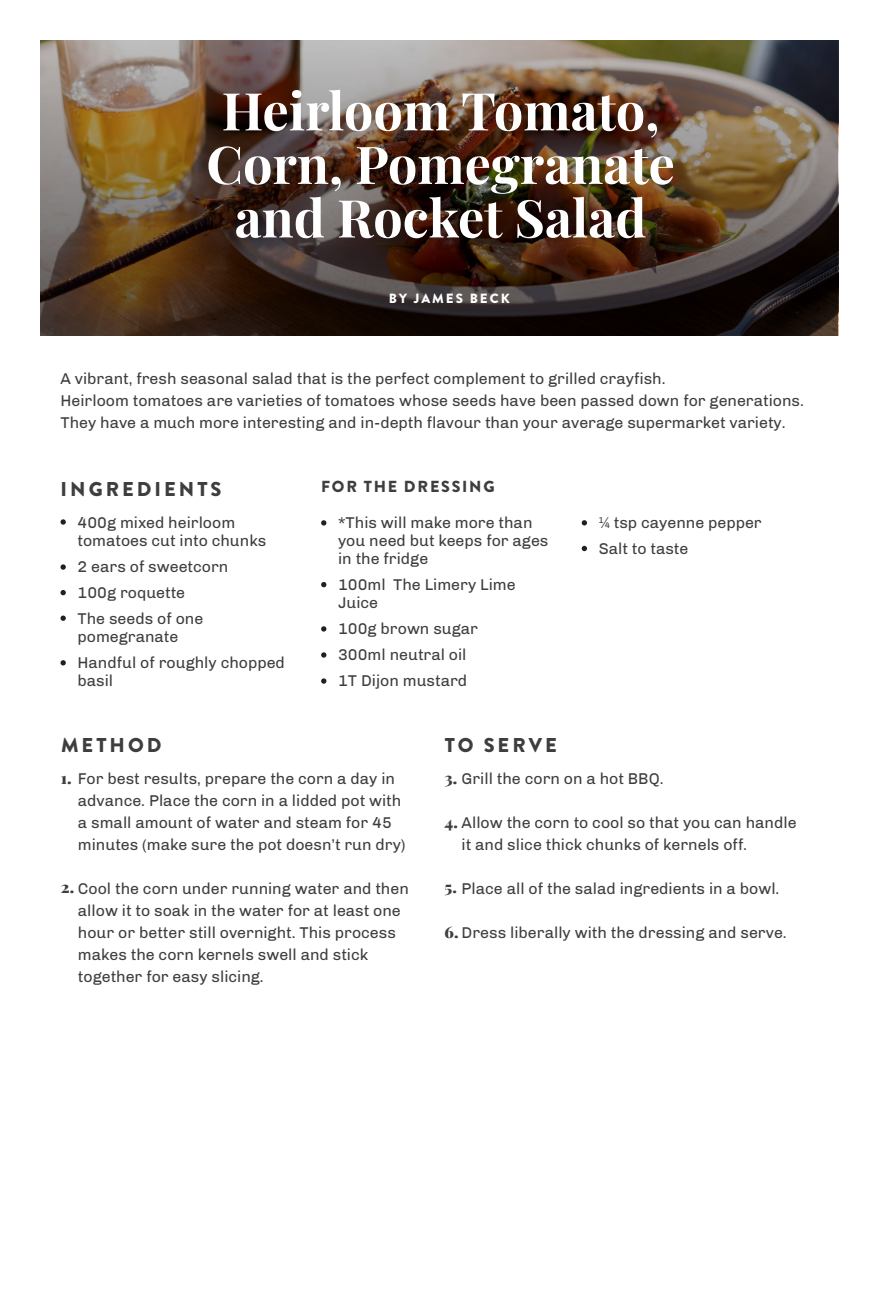
<style>
.page{position:relative;width:879px;height:1304px;background:#fff}
.page>*{position:absolute;margin:0;border:0;box-sizing:border-box;transform-origin:0 0}
.t1{font:700 52.2px/53.6px "Playfair Display";color:#fff;text-align:center}
.t2{font:900 20px "Brandon Grotesque";letter-spacing:.15em;color:#3e3e3f}
.t3{font:16px/22px "Chivo";color:#3e3e3f}
.t4{font:900 16px "Brandon Grotesque";letter-spacing:.11em;color:#3e3e3f}
.t5{font:900 13.4px "Brandon Grotesque";letter-spacing:.15em;color:#fff}
.s1{font-family:"Playfair Display";font-weight:900}
</style>
<div class="page">
<img style="left:41px;top:40px;width:797px;height:296px">
<svg style="left:60px;top:660px;width:6px;height:5px"></svg>
<svg style="left:321px;top:520px;width:5px;height:6px"></svg>
<svg style="left:321px;top:626px;width:5px;height:6px"></svg>
<svg style="left:321px;top:652px;width:5px;height:6px"></svg>
<svg style="left:321px;top:582px;width:5px;height:5px"></svg>
<svg style="left:60px;top:519px;width:6px;height:6px"></svg>
<svg style="left:60px;top:590px;width:6px;height:5px"></svg>
<svg style="left:60px;top:616px;width:6px;height:5px"></svg>
<svg style="left:60px;top:564px;width:6px;height:6px"></svg>
<svg style="left:321px;top:678px;width:5px;height:6px"></svg>
<svg style="left:582px;top:520px;width:5px;height:5px"></svg>
<svg style="left:582px;top:546px;width:5px;height:5px"></svg>
<p class="t1" style="left:206px;top:80px;width:470px">Heirloom Tomato,<br>Corn, Pomegranate and Rocket Salad</p>
<p class="t5" style="left:389px;top:289px;width:122px">BY JAMES BECK</p>
<p class="t3" style="left:60px;top:367px;width:606px">A vibrant, fresh seasonal salad that is the perfect complement to grilled crayfish.</p>
<p class="t3" style="left:60px;top:389px;width:745px">Heirloom tomatoes are varieties of tomatoes whose seeds have been passed down for generations.<br>They have a much more interesting and in-depth flavour than your average supermarket variety.</p>
<p class="t2" style="left:61px;top:475px;width:162px">INGREDIENTS</p>
<p class="t3" style="left:77px;top:514px;width:190px;line-height:18px">400g mixed heirloom tomatoes cut into chunks</p>
<p class="t3" style="left:77px;top:556px;width:152px">2 ears of sweetcorn</p>
<p class="t3" style="left:77px;top:582px;width:109px">100g roquette</p>
<p class="t3" style="left:77px;top:610px;width:127px;line-height:18px">The seeds of one pomegranate</p>
<p class="t3" style="left:77px;top:654px;width:209px;line-height:18px">Handful of roughly chopped basil</p>
<p class="t4" style="left:321px;top:475px;width:175px">FOR THE DRESSING</p>
<p class="t3" style="left:338px;top:514px;width:212px;line-height:18px">*This will make more than you need but keeps for ages in the fridge</p>
<p class="t3" style="left:338px;top:576px;width:179px;line-height:18px">100ml The Limery Lime<br>Juice</p>
<p class="t3" style="left:338px;top:618px;width:141px">100g brown sugar</p>
<p class="t3" style="left:338px;top:644px;width:130px">300ml neutral oil</p>
<p class="t3" style="left:338px;top:670px;width:131px">1T Dijon mustard</p>
<p class="t3" style="left:599px;top:512px;width:164px">¼ tsp cayenne pepper</p>
<p class="t3" style="left:599px;top:538px;width:91px">Salt to taste</p>
<p class="t2" style="left:61px;top:731px;width:102px">METHOD</p>
<p class="t3" style="left:78px;top:768px;width:329px;text-indent:-17px"><span class="s1">1.</span> For best results, prepare the corn a day in advance. Place the corn in a lidded pot with a small amount of water and steam for 45 minutes (make sure the pot doesn’t run dry)</p>
<p class="t3" style="left:78px;top:878px;width:332px;text-indent:-17px"><span class="s1">2.</span> Cool the corn under running water and then allow it to soak in the water for at least one hour or better still overnight. This process makes the corn kernels swell and stick together for easy slicing.</p>
<p class="t2" style="left:445px;top:731px;width:113px">TO SERVE</p>
<p class="t3" style="left:444px;top:768px;width:220px"><span class="s1">3.</span> Grill the corn on a hot BBQ.</p>
<p class="t3" style="left:462px;top:812px;width:336px;text-indent:-17px"><span class="s1">4.</span> Allow the corn to cool so that you can handle it and slice thick chunks of kernels off.</p>
<p class="t3" style="left:444px;top:878px;width:336px"><span class="s1">5.</span> Place all of the salad ingredients in a bowl.</p>
<p class="t3" style="left:444px;top:922px;width:344px"><span class="s1">6.</span> Dress liberally with the dressing and serve.</p>
</div>
